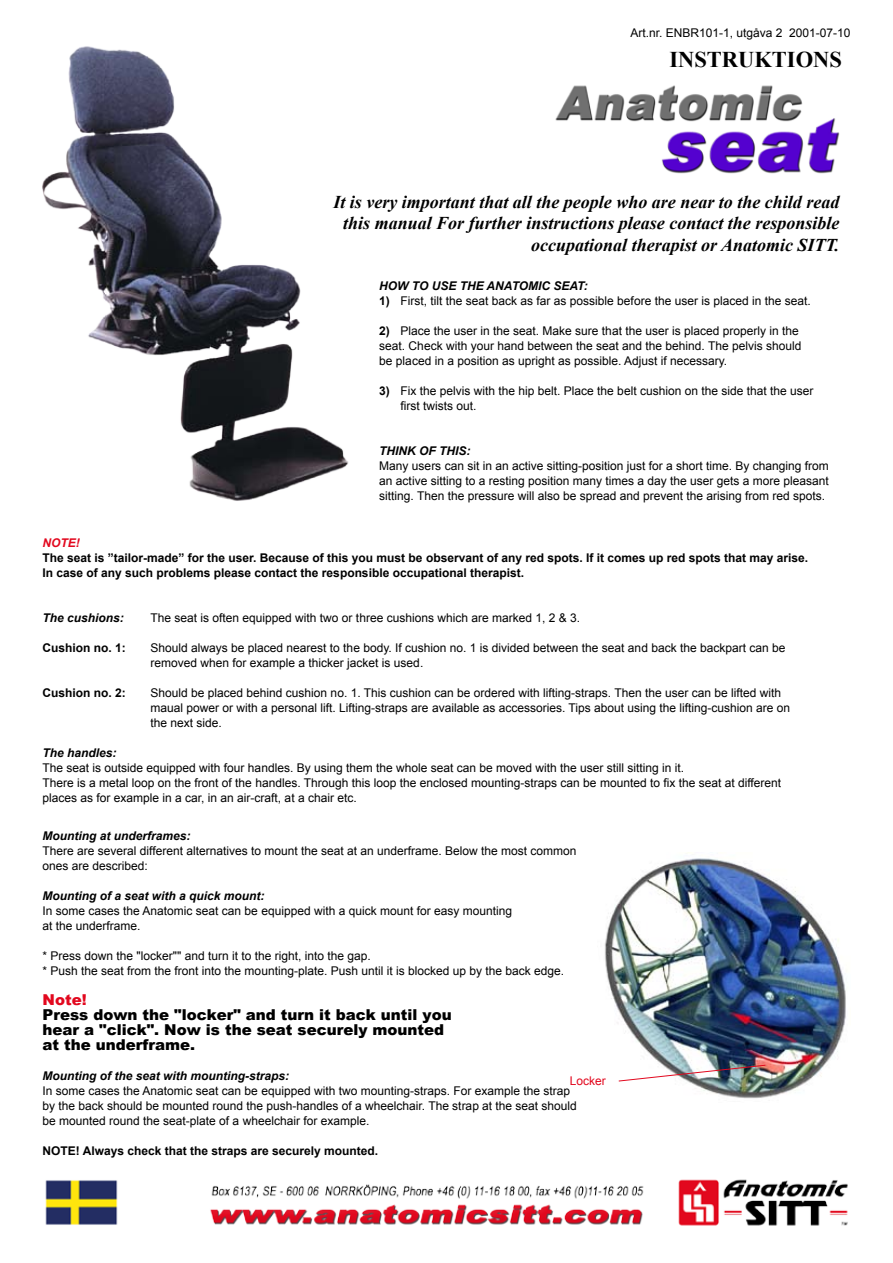
<style>
.page{position:relative;width:893px;height:1263px;background:#fff}
.page>*{position:absolute;margin:0;border:0;box-sizing:border-box;transform-origin:0 0}
.t1{font:700 22.5px "Times New Roman";color:#000}
.t2{font:italic 700 18px/21.6px "Times New Roman";color:#000;text-align:right}
.t3{font:900 15px/15px "Arial";color:#000}
.t4{font:900 15px "Arial";color:#e2081e}
.t5{font:12px/15px "Arial";color:#000}
.t6{font:700 12px/15px "Arial";color:#000}
.t7{font:italic 700 12px "Arial";color:#000}
.t8{font:12px "Arial";color:#e2081e}
.t9{font:italic 700 12px "Arial";color:#e2081e}
.s1{font-weight:700}
</style>
<div class="page">
<img style="left:42px;top:46px;width:307px;height:455px">
<img style="left:555px;top:85px;width:285px;height:89px">
<img style="left:604px;top:852px;width:242px;height:247px">
<img style="left:618px;top:1064px;width:148px;height:18px">
<img style="left:45px;top:1179px;width:803px;height:47px">
<p class="t5" style="left:630px;top:25px;width:222px">Art.nr. ENBR101-1, utgåva 2 2001-07-10</p>
<h1 class="t1" style="left:669px;top:44px;width:174px">INSTRUKTIONS</h1>
<h2 class="t2" style="left:333px;top:190px;width:508px">It is very important that all the people who are near to the child read this manual For further instructions please contact the responsible occupational therapist or Anatomic SITT.</h2>
<p class="t7" style="left:379px;top:278px;width:210px">HOW TO USE THE ANATOMIC SEAT:</p>
<p class="t5" style="left:379px;top:294px;width:433px"><span class="s1">1)</span> First, tilt the seat back as far as possible before the user is placed in the seat.</p>
<p class="t5" style="left:379px;top:324px;width:424px"><span class="s1">2)</span> Place the user in the seat. Make sure that the user is placed properly in the seat. Check with your hand between the seat and the behind. The pelvis should be placed in a position as upright as possible. Adjust if necessary.</p>
<p class="t5" style="left:401px;top:384px;width:414px;text-indent:-21px"><span class="s1">3)</span> Fix the pelvis with the hip belt. Place the belt cushion on the side that the user first twists out.</p>
<p class="t7" style="left:379px;top:443px;width:93px">THINK OF THIS:</p>
<p class="t5" style="left:379px;top:459px;width:451px;text-align:justify">Many users can sit in an active sitting-position just for a short time. By changing from an active sitting to a resting position many times a day the user gets a more pleasant sitting. Then the pressure will also be spread and prevent the arising from red spots.</p>
<p class="t9" style="left:43px;top:535px;width:39px">NOTE!</p>
<p class="t6" style="left:43px;top:550px;width:767px">The seat is ”tailor-made” for the user. Because of this you must be observant of any red spots. If it comes up red spots that may arise.<br>In case of any such problems please contact the responsible occupational therapist.</p>
<p class="t7" style="left:43px;top:610px;width:83px">The cushions:</p>
<p class="t5" style="left:151px;top:610px;width:431px">The seat is often equipped with two or three cushions which are marked 1, 2 &amp; 3.</p>
<p class="t6" style="left:43px;top:640px;width:85px">Cushion no. 1:</p>
<p class="t5" style="left:151px;top:640px;width:636px">Should always be placed nearest to the body. If cushion no. 1 is divided between the seat and back the backpart can be removed when for example a thicker jacket is used.</p>
<p class="t6" style="left:43px;top:685px;width:85px">Cushion no. 2:</p>
<p class="t5" style="left:151px;top:685px;width:641px">Should be placed behind cushion no. 1. This cushion can be ordered with lifting-straps. Then the user can be lifted with maual power or with a personal lift. Lifting-straps are available as accessories. Tips about using the lifting-cushion are on the next side.</p>
<p class="t7" style="left:43px;top:745px;width:76px">The handles:</p>
<p class="t5" style="left:43px;top:760px;width:740px">The seat is outside equipped with four handles. By using them the whole seat can be moved with the user still sitting in it.<br>There is a metal loop on the front of the handles. Through this loop the enclosed mounting-straps can be mounted to fix the seat at different places as for example in a car, in an air-craft, at a chair etc.</p>
<p class="t7" style="left:43px;top:828px;width:150px">Mounting at underframes:</p>
<p class="t5" style="left:43px;top:843px;width:536px">There are several different alternatives to mount the seat at an underframe. Below the most common ones are described:</p>
<p class="t7" style="left:43px;top:888px;width:224px">Mounting of a seat with a quick mount:</p>
<p class="t5" style="left:43px;top:903px;width:471px">In some cases the Anatomic seat can be equipped with a quick mount for easy mounting at the underframe.</p>
<p class="t5" style="left:43px;top:948px;width:523px">* Press down the "locker"" and turn it to the right, into the gap.<br>* Push the seat from the front into the mounting-plate. Push until it is blocked up by the back edge.</p>
<p class="t4" style="left:43px;top:990px;width:46px">Note!</p>
<p class="t3" style="left:43px;top:1007px;width:411px">Press down the "locker" and turn it back until you hear a "click". Now is the seat securely mounted at the underframe.</p>
<p class="t7" style="left:43px;top:1068px;width:248px">Mounting of the seat with mounting-straps:</p>
<p class="t5" style="left:43px;top:1083px;width:536px">In some cases the Anatomic seat can be equipped with two mounting-straps. For example the strap by the back should be mounted round the push-handles of a wheelchair. The strap at the seat should be mounted round the seat-plate of a wheelchair for example.</p>
<p class="t6" style="left:43px;top:1144px;width:337px">NOTE! Always check that the straps are securely mounted.</p>
<p class="t8" style="left:570px;top:1072px;width:38px">Locker</p>
</div>
